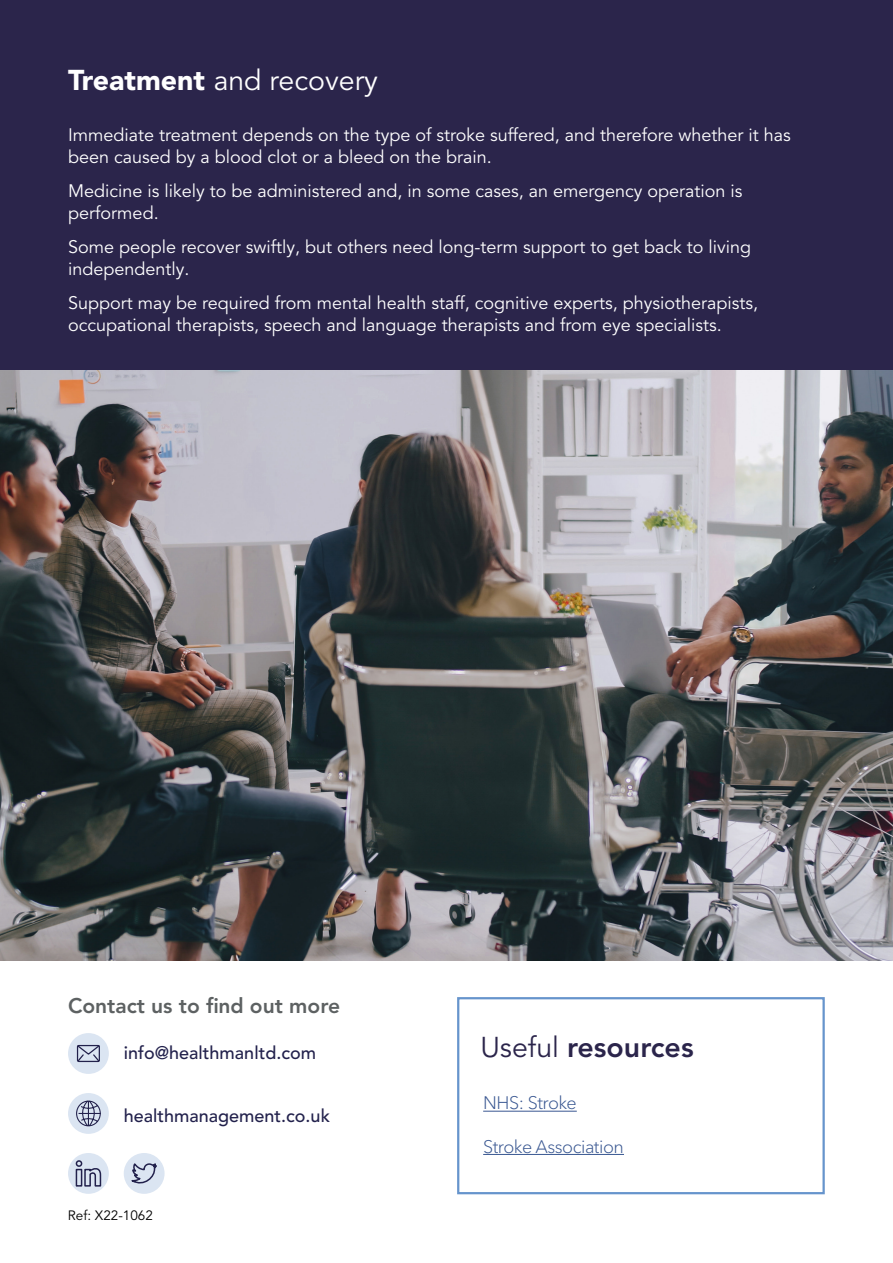
<style>
.page{position:relative;width:893px;height:1263px;background:#fff}
.page>*{position:absolute;margin:0;border:0;box-sizing:border-box;transform-origin:0 0}
.Sub-Heading{font:28.5px "Avenir LT Pro";color:#fff}
.Sub-Heading-2{font:800 28.5px "Avenir LT Pro";color:#2b254b}
.Text_black{font:800 21px "Avenir LT Pro";color:#5d6162}
.text_black{font:18px/21.6px "Avenir LT Pro";color:#fff}
.Text_black-2{font:500 18px "Avenir LT Pro";color:#22214c}
.Bullets{font:300 18px "Avenir Next LT Pro";letter-spacing:-.025em;color:#395791}
.text_black-2{font:13.5px "Avenir LT Pro";color:#000}
.s1{font-weight:900}
.s2{font-weight:400}
</style>
<div class="page">
<img style="left:0;top:370px;width:893px;height:591px">
<div style="left:0;top:0;width:893px;height:370px;background:#2b254b"></div>
<div style="left:457px;top:997px;width:368px;height:197px;background:#fff;border:2px solid #6694cc"></div>
<hr style="left:483px;top:1111px;width:94px;height:1px;background:#395791">
<hr style="left:483px;top:1154px;width:141px;height:1px;background:#395791">
<div style="left:68px;top:1033px;width:41px;height:41px;background:#dbe5f2;border-radius:50%"></div>
<svg style="left:76px;top:1044px;width:24px;height:18px"></svg>
<div style="left:68px;top:1093px;width:41px;height:41px;background:#dbe5f2;border-radius:50%"></div>
<svg style="left:76px;top:1100px;width:25px;height:27px"></svg>
<div style="left:124px;top:1153px;width:41px;height:41px;background:#dbe5f2;border-radius:50%"></div>
<svg style="left:125px;top:1160px;width:32px;height:27px"></svg>
<div style="left:68px;top:1153px;width:41px;height:41px;background:#dbe5f2;border-radius:50%"></div>
<svg style="left:75px;top:1160px;width:27px;height:27px"></svg>
<p class="Sub-Heading" style="left:68px;top:63px;width:311px"><span class="s1">Treatment</span> and recovery</p>
<p class="text_black" style="left:68px;top:124px;width:724px">Immediate treatment depends on the type of stroke suffered, and therefore whether it has been caused by a blood clot or a bleed on the brain.</p>
<p class="text_black" style="left:68px;top:180px;width:676px">Medicine is likely to be administered and, in some cases, an emergency operation is performed.</p>
<p class="text_black" style="left:68px;top:236px;width:684px">Some people recover swiftly, but others need long-term support to get back to living independently.</p>
<p class="text_black" style="left:68px;top:292px;width:691px">Support may be required from mental health staff, cognitive experts, physiotherapists, occupational therapists, speech and language therapists and from eye specialists.</p>
<p class="Text_black" style="left:68px;top:993px;width:274px">Contact us to find out more</p>
<p class="Text_black-2" style="left:124px;top:1042px;width:194px">info@healthmanltd.com</p>
<p class="Text_black-2" style="left:124px;top:1105px;width:208px">healthmanagement.co.uk</p>
<p class="text_black-2" style="left:68px;top:1207px;width:87px">Ref: X22-1062</p>
<p class="Sub-Heading-2" style="left:480px;top:1030px;width:215px"><span class="s2">Useful</span> resources</p>
<p class="Bullets" style="left:483px;top:1092px;width:95px">NHS: Stroke</p>
<p class="Bullets" style="left:483px;top:1135px;width:142px">Stroke Association</p>
</div>
